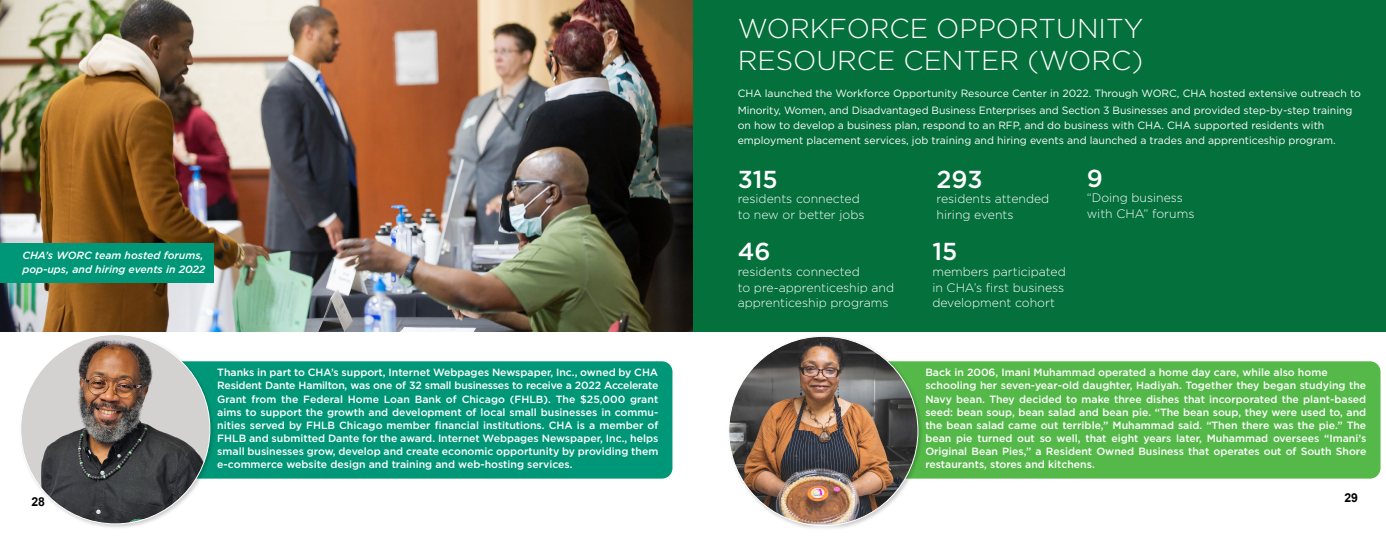
<style>
.page{position:relative;width:1386px;height:536px;background:#fff}
.page>*{position:absolute;margin:0;border:0;box-sizing:border-box;transform-origin:0 0}
.t1{font:300 27.3px/32.6px "Gotham";color:#fff}
.t2{font:500 24.5px "Gotham";color:#fff}
.t3{font:300 12.25px/15.8px "Gotham";color:#fff}
.t4{font:700 12.25px "Arial";color:#000}
.t5{font:500 10.5px/13.1px "Gotham";color:#fff}
.t6{font:10.5px/16.6px "Gotham";color:#fff}
.t7{font:italic 500 10.5px/14px "Gotham";color:#fff}
</style>
<div class="page">
<div style="left:693px;top:0;width:693px;height:331px;background:#04703c"></div>
<img style="left:0;top:0;width:693px;height:331px">
<div style="left:841px;top:361px;width:540px;height:117px;background:#54b948;border-radius:10px"></div>
<div style="left:133px;top:361px;width:539px;height:117px;background:#009778;border-radius:10px"></div>
<div style="left:727px;top:334px;width:197px;height:197px;background:#000;opacity:.2"></div>
<img style="left:729px;top:336px;width:189px;height:187px">
<div style="left:19px;top:332px;width:197px;height:197px;background:#000;opacity:.2"></div>
<img style="left:21px;top:334px;width:189px;height:189px;border-radius:95px">
<div style="left:0;top:243px;width:213px;height:40px;background:#009778"></div>
<p class="t7" style="left:22px;top:248px;width:184px">CHA’s WORC team hosted forums, pop-ups, and hiring events in 2022</p>
<p class="t4" style="left:32px;top:493px;width:15px">28</p>
<p class="t5" style="left:217px;top:366px;width:443px;text-align:justify">Thanks in part to CHA’s support, Internet Webpages Newspaper, Inc., owned by CHA Resident Dante Hamilton, was one of 32 small businesses to receive a 2022 Accelerate Grant from the Federal Home Loan Bank of Chicago (FHLB). The $25,000 grant aims to support the growth and development of local small businesses in commu&shy;nities served by FHLB Chicago member financial institutions. CHA is a member of FHLB and submitted Dante for the award. Internet Webpages Newspaper, Inc., helps small businesses grow, develop and create economic opportunity by providing them e-commerce website design and training and web-hosting services.</p>
<h1 class="t1" style="left:738px;top:11px;width:407px">WORKFORCE OPPORTUNITY<br>RESOURCE CENTER (WORC)</h1>
<p class="t6" style="left:738px;top:85px;width:625px">CHA launched the Workforce Opportunity Resource Center in 2022. Through WORC, CHA hosted extensive outreach to<br>Minority, Women, and Disadvantaged Business Enterprises and Section 3 Businesses and provided step-by-step training</p>
<p class="t6" style="left:738px;top:117px;width:600px;line-height:14.9px">on how to develop a business plan, respond to an RFP, and do business with CHA. CHA supported residents with employment placement services, job training and hiring events and launched a trades and apprenticeship program.</p>
<h2 class="t2" style="left:738px;top:163px;width:42px">315</h2>
<p class="t3" style="left:738px;top:191px;width:128px">residents connected to new or better jobs</p>
<h2 class="t2" style="left:738px;top:235px;width:34px">46</h2>
<p class="t3" style="left:738px;top:263px;width:158px">residents connected<br>to pre-apprenticeship and apprenticeship programs</p>
<h2 class="t2" style="left:936px;top:163px;width:47px">293</h2>
<p class="t3" style="left:936px;top:191px;width:114px">residents attended hiring events</p>
<h2 class="t2" style="left:932px;top:235px;width:26px">15</h2>
<p class="t3" style="left:932px;top:263px;width:135px">members participated in CHA’s first business development cohort</p>
<h2 class="t2" style="left:1087px;top:162px;width:18px">9</h2>
<p class="t3" style="left:1087px;top:190px;width:109px">“Doing business with CHA” forums</p>
<p class="t5" style="left:925px;top:366px;width:443px">Back in 2006, Imani Muhammad operated a home day care, while also home schooling her seven-year-old daughter, Hadiyah. Together they began studying the Navy bean. They decided to make three dishes that incorporated the plant-based seed: bean soup, bean salad and bean pie. “The bean soup, they were used to, and the bean salad came out terrible,” Muhammad said. “Then there was the pie.” The bean pie turned out so well, that eight years later, Muhammad oversees “Imani’s Original Bean Pies,” a Resident Owned Business that operates out of South Shore restaurants, stores and kitchens.</p>
<p class="t4" style="left:1344px;top:489px;width:15px">29</p>
</div>
